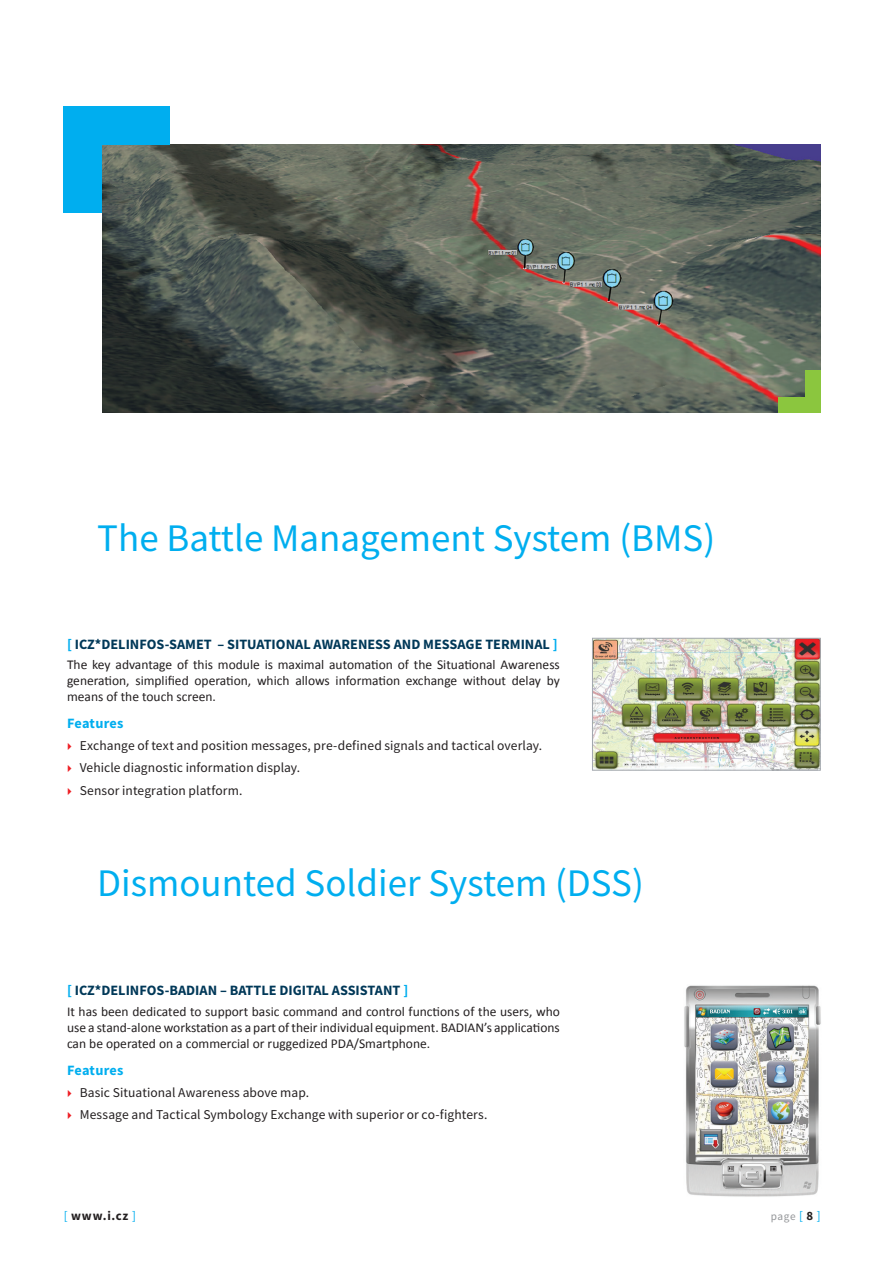
<style>
.page{position:relative;width:893px;height:1263px;background:#fff}
.page>*{position:absolute;margin:0;border:0;box-sizing:border-box;transform-origin:0 0}
.t1{font:39px "Source Sans Pro";color:#00aeef}
.t2{font:700 14.25px "Source Sans Pro";color:#003858}
.t3{font:700 14.25px "Source Sans Pro";letter-spacing:.02em;color:#00aeef}
.t4{font:13.5px/16.2px "Calibri";color:#231f20;text-align:justify}
.t5{font:13.5px/22.2px "Source Sans Pro";letter-spacing:.005em;color:#231f20}
.t6{font:700 12.75px "Source Sans Pro";color:#231f20}
.t7{font:11.25px "Source Sans Pro";color:#939598}
.s1{color:#00aeef}
.s2{font-weight:400;color:#00aeef}
.s3{font-size:12.75px;color:#00aeef}
.s4{font-weight:700;font-size:12.75px;color:#231f20}
</style>
<div class="page">
<img style="left:102px;top:145px;width:719px;height:267px">
<img style="left:594px;top:640px;width:225px;height:128px">
<div style="left:592px;top:638px;width:229px;height:132px;border:1px solid #a3a8af"></div>
<img style="left:684px;top:985px;width:137px;height:212px">
<div style="left:64px;top:106px;width:106px;height:39px;background:#00aeef"></div>
<div style="left:64px;top:106px;width:38px;height:107px;background:#00aeef"></div>
<div style="left:778px;top:397px;width:43px;height:15px;background:#8bc63e"></div>
<div style="left:805px;top:370px;width:16px;height:42px;background:#8bc63e"></div>
<h1 class="t1" style="left:97px;top:513px;width:558px">The Battle M anagement System (BMS</h1>
<h1 class="t1" style="left:703px;top:513px;width:13px">)</h1>
<p class="t2" style="left:67px;top:634px;width:120px"><span class="s1">[</span> ICZ*DELINFOS-SAME</p>
<p class="t2" style="left:204px;top:634px;width:355px">T – SITUATIO NAL AWARENESS AND MESSAGE TERMINAL <span class="s1">]</span></p>
<p class="t4" style="left:67px;top:656px;width:494px">The key advantage of this module is maximal automation of the Situational Awareness generation, simplified operation, which allows information exchange without delay by means of the touch screen.</p>
<p class="t3" style="left:67px;top:713px;width:58px">FEATURES</p>
<p class="t5" style="left:80px;top:734px;width:464px">Exchange of text and position messages, pre-defined signals and tactical overlay.<br>Vehicle diagnostic information display.<br>Sensor integration platform.</p>
<h1 class="t1" style="left:97px;top:858px;width:548px">Dismounted Soldier System (DSS)</h1>
<p class="t2" style="left:67px;top:981px;width:229px"><span class="s1">[</span> ICZ*DELINFOS-BADIAN – BATTLE DIGIT</p>
<p class="t2" style="left:313px;top:981px;width:27px">AL ASSIST</p>
<p class="t2" style="left:375px;top:981px;width:35px">ANT <span class="s1">]</span></p>
<p class="t4" style="left:67px;top:1002px;width:494px">It has been dedicated to support basic command and control functions of the users, who use a stand-alone workstation as a part of their individual equipment. BADIAN’s applications can be operated on a commercial or ruggedized PDA/Smartphone.</p>
<p class="t3" style="left:67px;top:1060px;width:58px">FEATURES</p>
<p class="t5" style="left:80px;top:1081px;width:409px">Basic Situational Awareness above map.<br>M essage and Tactical Symbology Exchange with superior or co-fighters.</p>
<p class="t6" style="left:64px;top:1207px;width:74px"><span class="s2">[</span> WWW.I.CZ <span class="s2">]</span></p>
<p class="t7" style="left:771px;top:1209px;width:51px">page <span class="s3">[</span> <span class="s4">8</span> <span class="s3">]</span></p>
</div>
